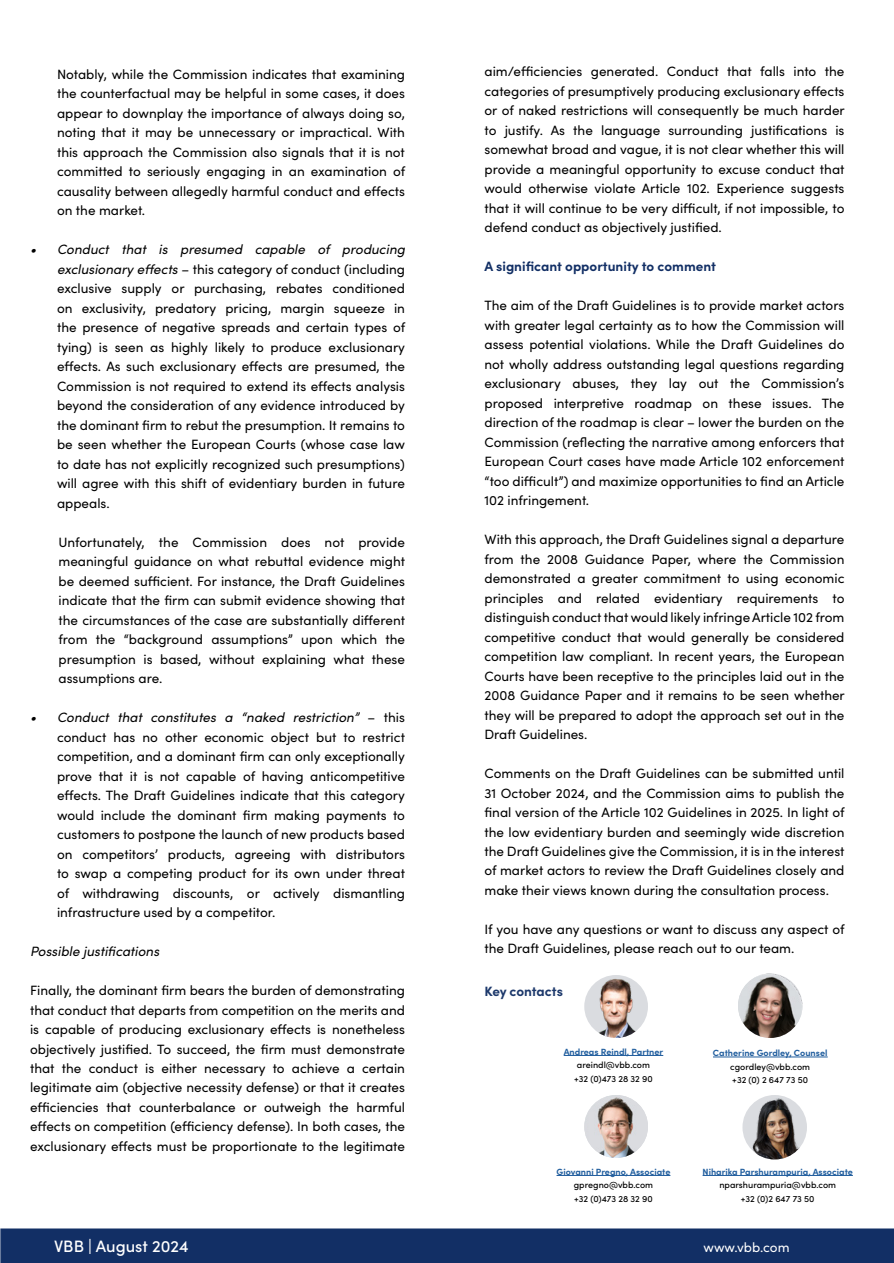
<style>
.page{position:relative;width:894px;height:1263px;background:#fff}
.page>*{position:absolute;margin:0;border:0;box-sizing:border-box;transform-origin:0 0}
.t1{font:500 16.5px "Sofia Pro";color:#fff}
.t2{font:13.5px/19.5px "Sofia Pro";color:#000;text-align:justify}
.t3{font:700 13.5px "Sofia Pro";color:#122f65}
.t4{font:italic 13.5px "Sofia Pro";color:#000}
.t5{font:700 13.5px "Sofia Pro";letter-spacing:-.005em;color:#1c386b}
.t6{font:13.5px "Sofia Pro";color:#fff}
.t7{font:500 9px/13.5px "Sofia Pro";color:#000;text-align:center}
.t8{font:700 9px "Sofia Pro";color:#215e9e}
.s1{font-style:italic}
</style>
<div class="page">
<div style="left:0;top:1228px;width:894px;height:35px;background:#122f65;border:2px solid #122f65"></div>
<img style="left:742px;top:1098px;width:65px;height:62px">
<img style="left:584px;top:975px;width:64px;height:63px;border-radius:32px">
<img style="left:584px;top:1095px;width:64px;height:63px;border-radius:32px">
<img style="left:738px;top:974px;width:64px;height:64px;border-radius:32px">
<hr style="left:564px;top:1055px;width:99px;height:1px;background:#215e9e">
<hr style="left:557px;top:1175px;width:113px;height:1px;background:#215e9e">
<hr style="left:713px;top:1057px;width:115px;height:1px;background:#215e9e">
<hr style="left:703px;top:1175px;width:150px;height:1px;background:#215e9e">
<p class="t2" style="left:57px;top:64px;width:350px">Notably, while the Commission indicates that examining the counterfactual may be helpful in some cases, it does appear to downplay the importance of always doing so, noting that it may be unnecessary or impractical. With this approach the Commission also signals that it is not committed to seriously engaging in an examination of causality between allegedly harmful conduct and effects on the market.</p>
<p class="t2" style="left:57px;top:239px;width:350px;text-indent:-27px"><span class="s1">• Conduct that is presumed capable of producing exclusionary effects</span> – this category of conduct (including exclusive supply or purchasing, rebates conditioned on exclusivity, predatory pricing, margin squeeze in the presence of negative spreads and certain types of tying) is seen as highly likely to produce exclusionary effects. As such exclusionary effects are presumed, the Commission is not required to extend its effects analysis beyond the consideration of any evidence introduced by the dominant firm to rebut the presumption. It remains to be seen whether the European Courts (whose case law to date has not explicitly recognized such presumptions) will agree with this shift of evidentiary burden in future appeals.</p>
<p class="t2" style="left:58px;top:531px;width:348px">Unfortunately, the Commission does not provide meaningful guidance on what rebuttal evidence might be deemed sufficient. For instance, the Draft Guidelines indicate that the firm can submit evidence showing that the circumstances of the case are substantially different from the “background assumptions” upon which the presumption is based, without explaining what these assumptions are.</p>
<p class="t2" style="left:57px;top:707px;width:350px;text-indent:-27px"><span class="s1">• Conduct that constitutes a “naked restriction”</span> – this conduct has no other economic object but to restrict competition, and a dominant firm can only exceptionally prove that it is not capable of having anticompetitive effects. The Draft Guidelines indicate that this category would include the dominant firm making payments to customers to postpone the launch of new products based on competitors’ products, agreeing with distributors to swap a competing product for its own under threat of withdrawing discounts, or actively dismantling infrastructure used by a competitor.</p>
<p class="t4" style="left:30px;top:941px;width:131px">Possible justifications</p>
<p class="t2" style="left:30px;top:980px;width:377px">Finally, the dominant firm bears the burden of demonstrating that conduct that departs from competition on the merits and is capable of producing exclusionary effects is nonetheless objectively justified. To succeed, the firm must demonstrate that the conduct is either necessary to achieve a certain legitimate aim (objective necessity defense) or that it creates efficiencies that counterbalance or outweigh the harmful effects on competition (efficiency defense). In both cases, the exclusionary effects must be proportionate to the legitimate</p>
<p class="t1" style="left:54px;top:1234px;width:136px">VBB | August 2024</p>
<p class="t2" style="left:485px;top:61px;width:362px">aim/efficiencies generated. Conduct that falls into the categories of presumptively producing exclusionary effects or of naked restrictions will consequently be much harder to justify. As the language surrounding justifications is somewhat broad and vague, it is not clear whether this will provide a meaningful opportunity to excuse conduct that would otherwise violate Article 102. Experience suggests that it will continue to be very difficult, if not impossible, to defend conduct as objectively justified.</p>
<p class="t3" style="left:485px;top:256px;width:233px">A significant opportunity to comment</p>
<p class="t2" style="left:485px;top:295px;width:362px">The aim of the Draft Guidelines is to provide market actors with greater legal certainty as to how the Commission will assess potential violations. While the Draft Guidelines do not wholly address outstanding legal questions regarding exclusionary abuses, they lay out the Commission’s proposed interpretive roadmap on these issues. The direction of the roadmap is clear – lower the burden on the Commission (reflecting the narrative among enforcers that European Court cases have made Article 102 enforcement “too difficult”) and maximize opportunities to find an Article 102 infringement.</p>
<p class="t2" style="left:485px;top:529px;width:362px">With this approach, the Draft Guidelines signal a departure from the 2008 Guidance Paper, where the Commission demonstrated a greater commitment to using economic principles and related evidentiary requirements to distinguish conduct that would likely infringe Article 102 from competitive conduct that would generally be considered competition law compliant. In recent years, the European Courts have been receptive to the principles laid out in the 2008 Guidance Paper and it remains to be seen whether they will be prepared to adopt the approach set out in the Draft Guidelines.</p>
<p class="t2" style="left:485px;top:763px;width:362px">Comments on the Draft Guidelines can be submitted until 31 October 2024, and the Commission aims to publish the final version of the Article 102 Guidelines in 2025. In light of the low evidentiary burden and seemingly wide discretion the Draft Guidelines give the Commission, it is in the interest of market actors to review the Draft Guidelines closely and make their views known during the consultation process.</p>
<p class="t2" style="left:485px;top:919px;width:362px">If you have any questions or want to discuss any aspect of the Draft Guidelines, please reach out to our team.</p>
<p class="t5" style="left:485px;top:981px;width:80px">Key contacts</p>
<p class="t8" style="left:564px;top:1045px;width:101px">Andreas Reindl, Partner</p>
<p class="t7" style="left:574px;top:1058px;width:80px">areindl@vbb.com +32 (0)473 28 32 90</p>
<p class="t8" style="left:713px;top:1046px;width:116px">Catherine Gordley, Counsel</p>
<p class="t7" style="left:730px;top:1060px;width:81px;text-align:left">cgordley@vbb.com +32 (0) 2 647 73 50</p>
<p class="t8" style="left:557px;top:1165px;width:115px">Giovanni Pregno, Associate</p>
<p class="t7" style="left:574px;top:1178px;width:81px;text-align:left">gpregno@vbb.com +32 (0)473 28 32 90</p>
<p class="t8" style="left:703px;top:1165px;width:152px">Niharika Parshurampuria, Associate</p>
<p class="t7" style="left:719px;top:1178px;width:118px">nparshurampuria@vbb.com +32 (0)2 647 73 50</p>
<p class="t6" style="left:704px;top:1237px;width:88px">www.vbb.com</p>
</div>
